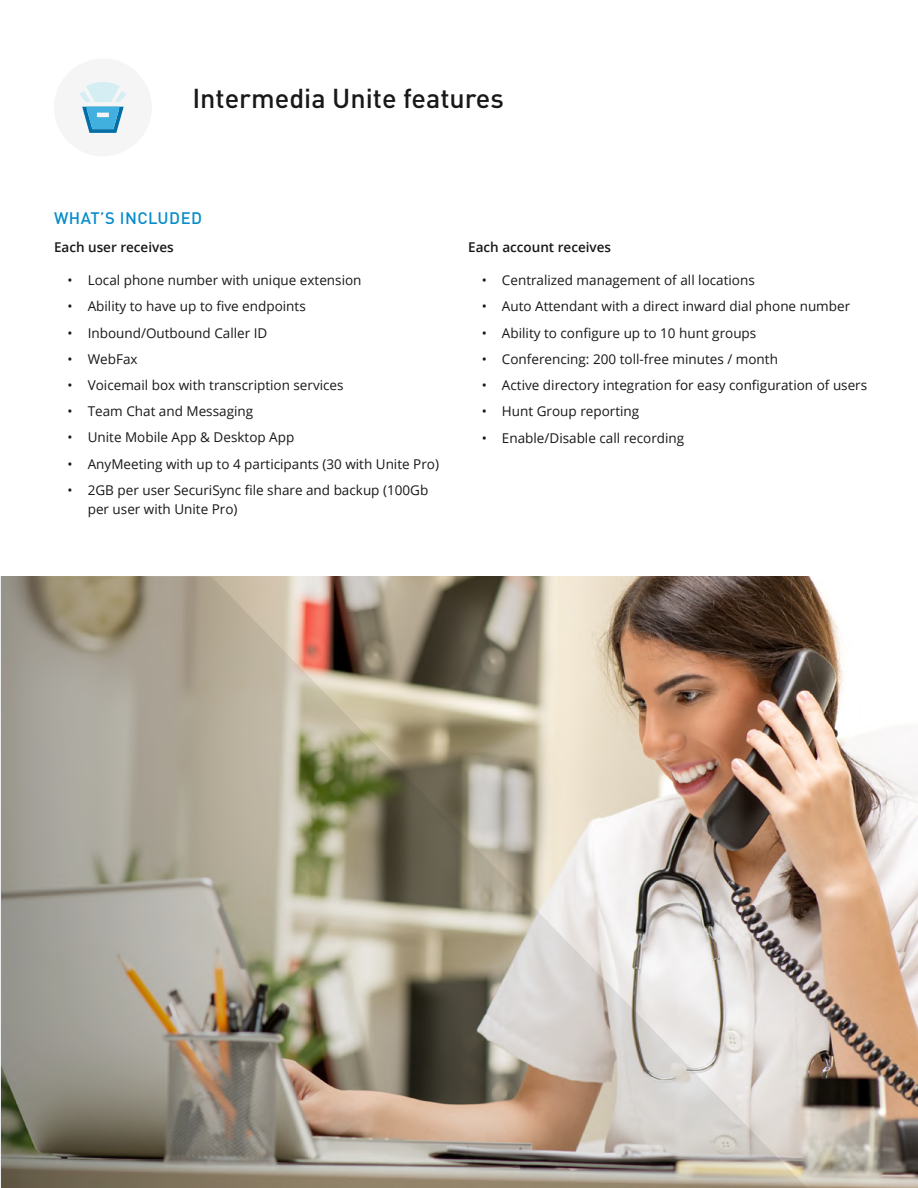
<style>
.page{position:relative;width:918px;height:1188px;background:#fff}
.page>*{position:absolute;margin:0;border:0;box-sizing:border-box;transform-origin:0 0}
.t1{font:500 27px "DINOT";color:#181819}
.t2{font:500 16.5px "DINOT";letter-spacing:.03em;color:#078ccb}
.t3{font:13.5px/19.5px "Open Sans";color:#181819}
.t4{font:600 13.5px "Open Sans";color:#181819}
</style>
<div class="page">
<img style="left:0;top:576px;width:918px;height:612px">
<div style="left:54px;top:59px;width:98px;height:97px;background:#f5f5f5;border-radius:50%"></div>
<svg style="left:79px;top:82px;width:47px;height:51px"></svg>
<h1 class="t1" style="left:192px;top:81px;width:313px">Intermedia Unite features</h1>
<p class="t2" style="left:54px;top:208px;width:150px">WHAT’S INCLUDED</p>
<p class="t4" style="left:54px;top:238px;width:121px">Each user receives</p>
<p class="t3" style="left:68px;top:270px;width:296px">• Local phone number with unique extension</p>
<p class="t3" style="left:68px;top:296px;width:240px">• Ability to have up to five endpoints</p>
<p class="t3" style="left:68px;top:323px;width:201px">• Inbound/Outbound Caller ID</p>
<p class="t3" style="left:68px;top:349px;width:72px">• WebFax</p>
<p class="t3" style="left:68px;top:375px;width:278px">• Voicemail box with transcription services</p>
<p class="t3" style="left:68px;top:401px;width:187px">• Team Chat and Messaging</p>
<p class="t3" style="left:68px;top:427px;width:228px">• Unite Mobile App &amp; Desktop App</p>
<p class="t3" style="left:68px;top:454px;width:373px">• AnyMeeting with up to 4 participants (30 with Unite Pro)</p>
<p class="t3" style="left:88px;top:480px;width:342px;text-indent:-20px">• 2GB per user SecuriSync file share and backup (100Gb per user with Unite Pro)</p>
<p class="t4" style="left:468px;top:238px;width:144px">Each account receives</p>
<p class="t3" style="left:482px;top:270px;width:275px">• Centralized management of all locations</p>
<p class="t3" style="left:482px;top:296px;width:370px">• Auto Attendant with a direct inward dial phone number</p>
<p class="t3" style="left:482px;top:323px;width:276px">• Ability to configure up to 10 hunt groups</p>
<p class="t3" style="left:482px;top:349px;width:298px">• Conferencing: 200 toll-free minutes / month</p>
<p class="t3" style="left:482px;top:375px;width:387px">• Active directory integration for easy configuration of users</p>
<p class="t3" style="left:482px;top:401px;width:159px">• Hunt Group reporting</p>
<p class="t3" style="left:482px;top:428px;width:204px">• Enable/Disable call recording</p>
</div>
